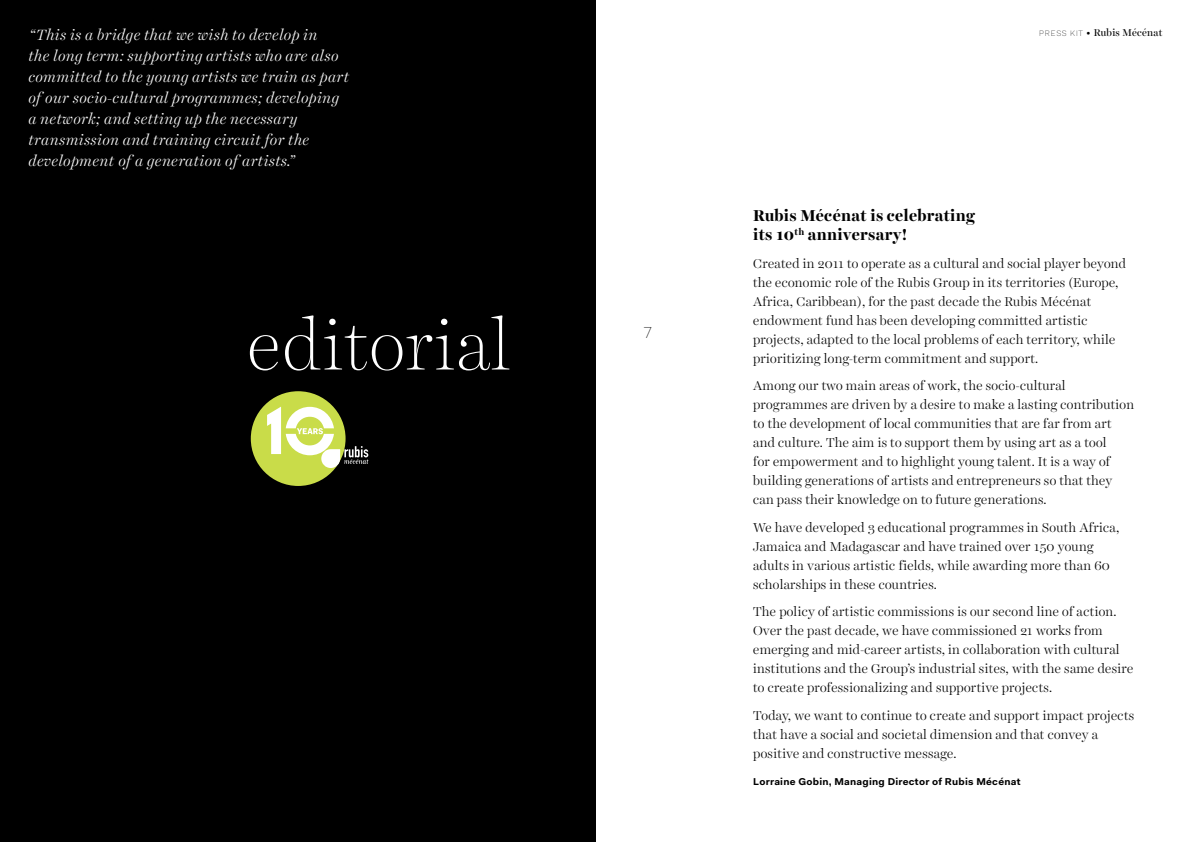
<style>
.page{position:relative;width:1191px;height:842px;background:#fff}
.page>*{position:absolute;margin:0;border:0;box-sizing:border-box;transform-origin:0 0}
.t1{font:100 70px "Harriet Display";letter-spacing:.03em;color:#fff}
.t2{font:700 16px/19px "Harriet Display";letter-spacing:.02em;color:#000}
.t3{font:100 16px "Fakt Pro";color:#000}
.t4{font:italic 300 15px/21px "Harriet Display";letter-spacing:.03em;color:#fff}
.t5{font:300 13px/19px "Harriet Display";letter-spacing:.02em;color:#000}
.t6{font:700 10px "Fakt Pro";letter-spacing:.025em;color:#000}
.t7{font:10px "Harriet Display";letter-spacing:.02em;color:#000}
.s1{font-family:"Fakt Pro";font-weight:100;font-size:8px}
.s2{font-family:"Fakt Pro";font-size:8px}
</style>
<div class="page">
<div style="left:0;top:0;width:595px;height:842px;background:#000"></div>
<div style="left:251px;top:391px;width:94px;height:95px;background:#c9dc49;border-radius:50%"></div>
<svg style="left:267px;top:407px;width:102px;height:61px"></svg>
<p class="t4" style="left:28px;top:24px;width:323px">“This is a bridge that we wish to develop in<br>the long term: supporting artists who are also committed to the young artists we train as part of our socio-cultural programmes; developing a network; and setting up the necessary transmission and training circuit for the development of a generation of artists.”</p>
<h1 class="t1" style="left:248px;top:296px;width:264px">editorial</h1>
<p class="t3" style="left:643px;top:322px;width:11px">7</p>
<p class="t7" style="left:1039px;top:26px;width:125px"><span class="s1">PRESS KIT</span> <span class="s2">•</span> Rubis Mécénat</p>
<p class="t2" style="left:753px;top:206px;width:223px">Rubis Mécénat is celebrating its 10<sup>th</sup> anniversary!</p>
<p class="t5" style="left:753px;top:254px;width:374px">Created in 2011 to operate as a cultural and social player beyond the economic role of the Rubis Group in its territories (Europe, Africa, Caribbean), for the past decade the Rubis Mécénat endowment fund has been developing committed artistic projects, adapted to the local problems of each territory, while prioritizing long-term commitment and support.</p>
<p class="t5" style="left:753px;top:376px;width:382px">Among our two main areas of work, the socio-cultural programmes are driven by a desire to make a lasting contribution to the development of local communities that are far from art and culture. The aim is to support them by using art as a tool<br>for empowerment and to highlight young talent. It is a way of building generations of artists and entrepreneurs so that they can pass their knowledge on to future generations.</p>
<p class="t5" style="left:753px;top:518px;width:368px">We have developed 3 educational programmes in South Africa, Jamaica and Madagascar and have trained over 150 young adults in various artistic fields, while awarding more than 60 scholarships in these countries.</p>
<p class="t5" style="left:753px;top:602px;width:381px">The policy of artistic commissions is our second line of action.<br>Over the past decade, we have commissioned 21 works from emerging and mid-career artists, in collaboration with cultural institutions and the Group’s industrial sites, with the same desire to create professionalizing and supportive projects.</p>
<p class="t5" style="left:753px;top:706px;width:382px">Today, we want to continue to create and support impact projects that have a social and societal dimension and that convey a positive and constructive message.</p>
<p class="t6" style="left:753px;top:775px;width:269px">Lorraine Gobin, Managing Director of Rubis Mécénat</p>
</div>
